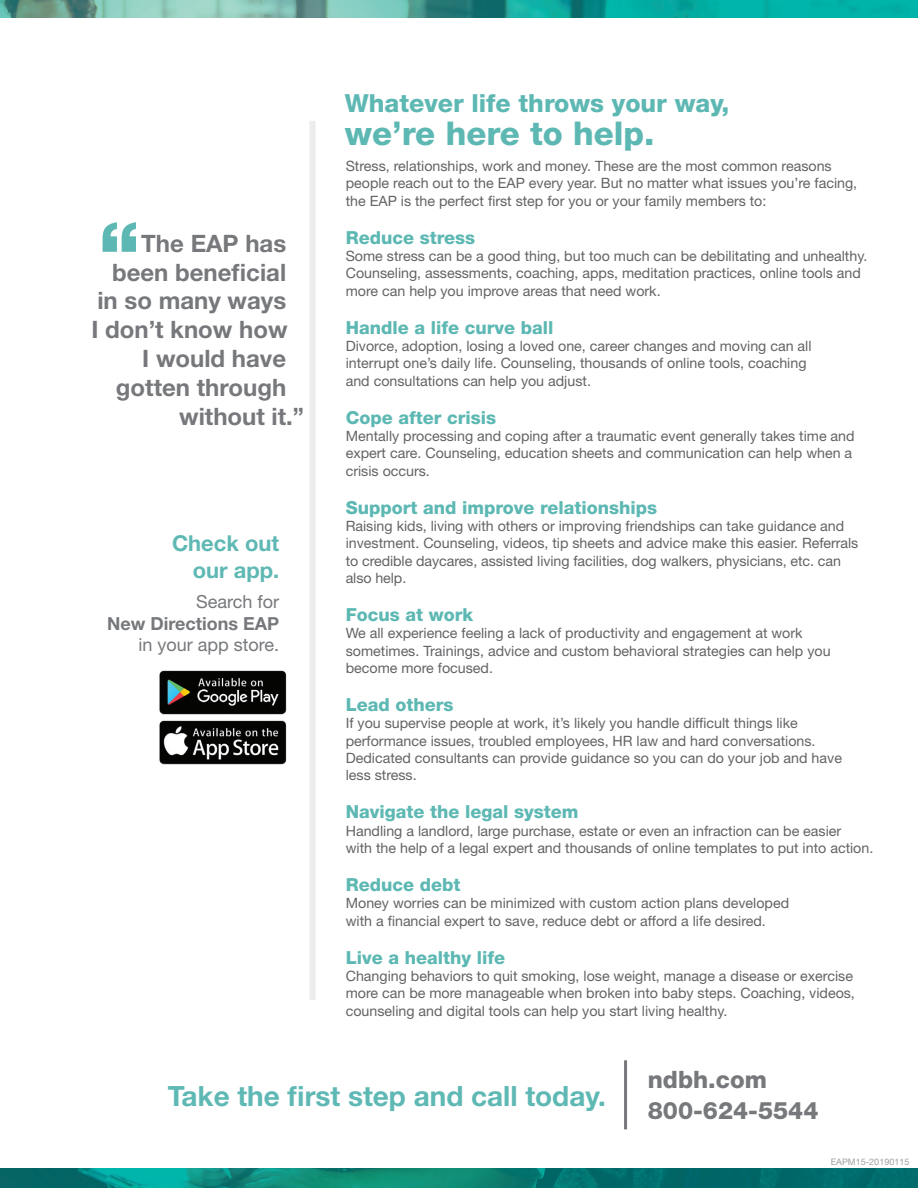
<style>
.page{position:relative;width:918px;height:1188px;background:#fff}
.page>*{position:absolute;margin:0;border:0;box-sizing:border-box;transform-origin:0 0}
.t1{font:900 78px "Helvetica Neue LT Std";color:#5db8b3}
.t2{font:800 32.85px "Helvetica Neue LT Std";color:#5db8b3}
.t3{font:700 27.9px "Helvetica Neue LT Std";color:#5eb8b3}
.t4{font:800 24.9px "Helvetica Neue LT Std";color:#5db8b3}
.t5{font:700 24px/28.8px "Helvetica Neue LT Std";color:#76787b;text-align:right}
.t6{font:800 24px "Helvetica Neue LT Std";color:#76787b}
.t7{font:700 21.9px "Helvetica Neue LT Std";color:#5eb8b3}
.t8{font:800 18px "Helvetica Neue LT Std";color:#5db8b3}
.t9{font:18px/21.6px "Helvetica Neue LT Std";color:#76787b;text-align:right}
.t10{font:14.25px/17.1px "Helvetica Neue LT Std";color:#636366}
.t11{font:9px "Helvetica Neue LT Std";color:#9d9fa2}
.s1{color:#fff}
.s2{font-weight:700}
</style>
<div class="page">
<img style="left:0;top:1169px;width:918px;height:19px">
<img style="left:0;top:0;width:918px;height:18px">
<div style="left:309px;top:121px;width:6px;height:879px;background:#ececee"></div>
<hr style="left:624px;top:1060px;width:3px;height:69px;background:#76787b">
<img style="left:159px;top:670px;width:128px;height:44px">
<img style="left:159px;top:720px;width:128px;height:44px">
<p class="t1" style="left:99px;top:204px;width:42px">“</p>
<p class="t5" style="left:92px;top:228px;width:214px">The EAP has<span class="s1">.” </span>been beneficial<span class="s1">.” </span>in so many ways<span class="s1">.”<br></span>I don’t know how<span class="s1">.”</span></p>
<p class="t5" style="left:116px;top:344px;width:190px">I would have<span class="s1">.” </span>gotten through<span class="s1">.” </span>without it.”</p>
<p class="t7" style="left:172px;top:530px;width:109px">Check out</p>
<p class="t7" style="left:193px;top:556px;width:88px">our app.</p>
<p class="t9" style="left:107px;top:591px;width:173px">Search for<br><span class="s2">New Directions EAP </span>in your app store.</p>
<p class="t4" style="left:345px;top:88px;width:386px">Whatever life throws your way,</p>
<p class="t2" style="left:345px;top:114px;width:311px">we’re here to help.</p>
<p class="t10" style="left:346px;top:158px;width:513px">Stress, relationships, work and money. These are the most common reasons people reach out to the EAP every year. But no matter what issues you’re facing, the EAP is the perfect first step for you or your family members to:</p>
<p class="t8" style="left:346px;top:227px;width:131px">Reduce stress</p>
<p class="t10" style="left:346px;top:248px;width:523px">Some stress can be a good thing, but too much can be debilitating and unhealthy.<br>Counseling, assessments, coaching, apps, meditation practices, online tools and more can help you improve areas that need work.</p>
<p class="t8" style="left:346px;top:317px;width:209px">Handle a life curve ball</p>
<p class="t10" style="left:346px;top:338px;width:467px">Divorce, adoption, losing a loved one, career changes and moving can all interrupt one’s daily life. Counseling, thousands of online tools, coaching and consultations can help you adjust.</p>
<p class="t8" style="left:346px;top:407px;width:152px">Cope after crisis</p>
<p class="t10" style="left:346px;top:428px;width:510px">Mentally processing and coping after a traumatic event generally takes time and expert care. Counseling, education sheets and communication can help when a crisis occurs.</p>
<p class="t8" style="left:346px;top:497px;width:313px">Support and improve relationships</p>
<p class="t10" style="left:346px;top:518px;width:514px">Raising kids, living with others or improving friendships can take guidance and investment. Counseling, videos, tip sheets and advice make this easier. Referrals to credible daycares, assisted living facilities, dog walkers, physicians, etc. can also help.</p>
<p class="t8" style="left:346px;top:604px;width:129px">Focus at work</p>
<p class="t10" style="left:346px;top:625px;width:486px">We all experience feeling a lack of productivity and engagement at work sometimes. Trainings, advice and custom behavioral strategies can help you become more focused.</p>
<p class="t8" style="left:346px;top:694px;width:109px">Lead others</p>
<p class="t10" style="left:346px;top:715px;width:498px">If you supervise people at work, it’s likely you handle difficult things like performance issues, troubled employees, HR law and hard conversations.<br>Dedicated consultants can provide guidance so you can do your job and have less stress.</p>
<p class="t8" style="left:346px;top:801px;width:234px">Navigate the legal system</p>
<p class="t10" style="left:346px;top:822px;width:529px">Handling a landlord, large purchase, estate or even an infraction can be easier<br>with the help of a legal expert and thousands of online templates to put into action.</p>
<p class="t8" style="left:346px;top:874px;width:116px">Reduce debt</p>
<p class="t10" style="left:346px;top:895px;width:445px">Money worries can be minimized with custom action plans developed with a financial expert to save, reduce debt or afford a life desired.</p>
<p class="t8" style="left:346px;top:947px;width:161px">Live a healthy life</p>
<p class="t10" style="left:346px;top:968px;width:511px">Changing behaviors to quit smoking, lose weight, manage a disease or exercise more can be more manageable when broken into baby steps. Coaching, videos, counseling and digital tools can help you start living healthy.</p>
<p class="t3" style="left:168px;top:1078px;width:440px">Take the first step and call today.</p>
<p class="t6" style="left:648px;top:1065px;width:121px">ndbh.com</p>
<p class="t6" style="left:648px;top:1097px;width:172px">800-624-5544</p>
<p class="t11" style="left:831px;top:1156px;width:80px">EAPM15-20190115</p>
</div>
